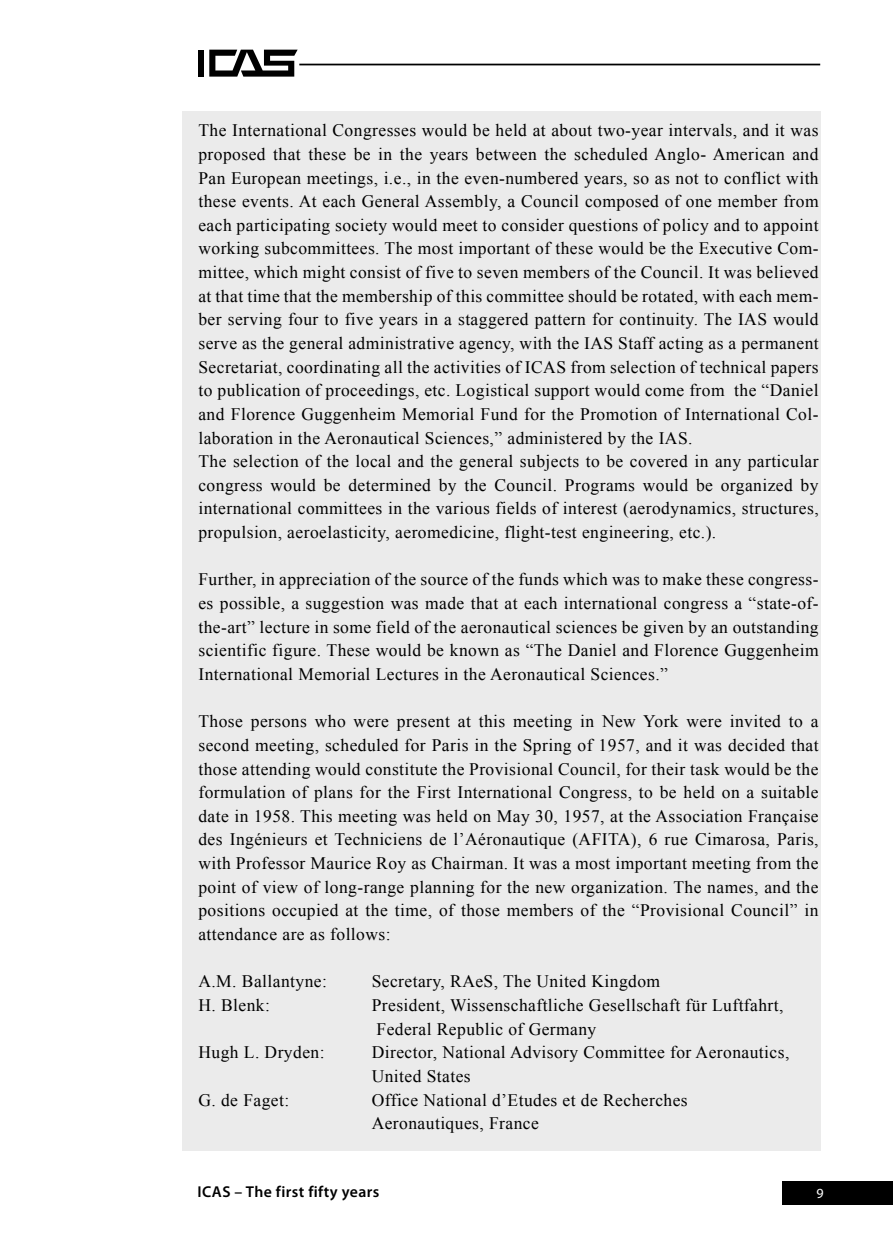
<style>
.page{position:relative;width:893px;height:1241px;background:#fff}
.page>*{position:absolute;margin:0;border:0;box-sizing:border-box;transform-origin:0 0}
.t1{font:17.5px/23.6px "Times New Roman";letter-spacing:.025em;color:#000}
.t2{font:600 15.75px "Myriad Pro";letter-spacing:.025em;color:#000}
.t3{font:14px "Myriad Pro";color:#fff}
</style>
<div class="page">
<div style="left:783px;top:1181px;width:110px;height:23px;background:#000"></div>
<hr style="left:299px;top:64px;width:521px;height:1px;background:#000">
<div style="left:198px;top:50px;width:6px;height:27px;background:#000"></div>
<svg style="left:209px;top:50px;width:89px;height:27px"></svg>
<div style="left:183px;top:112px;width:638px;height:1038px;background:#ebebeb"></div>
<p class="t1" style="left:198px;top:118px;width:622px">The International Congresses would be held at about two-year intervals, and it was proposed that these be in the years between the scheduled Anglo- American and Pan European meetings, i.e., in the even-numbered years, so as not to conflict with these events. At each General Assembly, a Council composed of one member from each participating society would meet to consider questions of policy and to appoint working subcommittees. The most important of these would be the Executive Com&shy;mittee, which might consist of five to seven members of the Council. It was believed at that time that the membership of this committee should be rotated, with each mem&shy;ber serving four to five years in a staggered pattern for continuity. The IAS would serve as the general administrative agency, with the IAS Staff acting as a permanent Secretariat, coordinating all the activities of ICAS from selection of technical papers to publication of proceedings, etc. Logistical support would come from the “Daniel and Florence Guggenheim Memorial Fund for the Promotion of International Col&shy;laboration in the Aeronautical Sciences,” administered by the IAS.<br>The selection of the local and the general subjects to be covered in any particular congress would be determined by the Council. Programs would be organized by international committees in the various fields of interest (aerodynamics, structures, propulsion, aeroelasticity, aeromedicine, flight-test engineering, etc.).</p>
<p class="t1" style="left:198px;top:567px;width:622px;text-align:justify">Further, in appreciation of the source of the funds which was to make these congress&shy;es possible, a suggestion was made that at each international congress a “state-of&shy;the-art” lecture in some field of the aeronautical sciences be given by an outstanding scientific figure. These would be known as “The Daniel and Florence Guggenheim International Memorial Lectures in the Aeronautical Sciences.”</p>
<p class="t1" style="left:198px;top:709px;width:622px;text-align:justify">Those persons who were present at this meeting in New York were invited to a second meeting, scheduled for Paris in the Spring of 1957, and it was decided that those attending would constitute the Provisional Council, for their task would be the formulation of plans for the First International Congress, to be held on a suitable date in 1958. This meeting was held on May 30, 1957, at the Association Française des Ingénieurs et Techniciens de l’Aéronautique (AFITA), 6 rue Cimarosa, Paris, with Professor Maurice Roy as Chairman. It was a most important meeting from the point of view of long-range planning for the new organization. The names, and the positions occupied at the time, of those members of the “Provisional Council” in attendance are as follows:</p>
<p class="t1" style="left:198px;top:969px;width:130px">A.M. Ballantyne:</p>
<p class="t1" style="left:372px;top:969px;width:290px">Secretary, RAeS, The United Kingdom</p>
<p class="t1" style="left:198px;top:992px;width:73px">H. Blenk:</p>
<p class="t1" style="left:372px;top:992px;width:413px">President, Wissenschaftliche Gesellschaft für Luftfahrt,<br>Federal Republic of Germany</p>
<p class="t1" style="left:198px;top:1040px;width:128px">Hugh L. Dryden:</p>
<p class="t1" style="left:372px;top:1040px;width:419px">Director, National Advisory Committee for Aeronautics,<br>United States</p>
<p class="t1" style="left:198px;top:1087px;width:92px">G. de Faget:</p>
<p class="t1" style="left:372px;top:1087px;width:318px">Office National d’Etudes et de Recherches<br>Aeronautiques, France</p>
<p class="t2" style="left:198px;top:1181px;width:183px">ICAS – The first fifty years</p>
<p class="t3" style="left:816px;top:1185px;width:9px">9</p>
</div>
